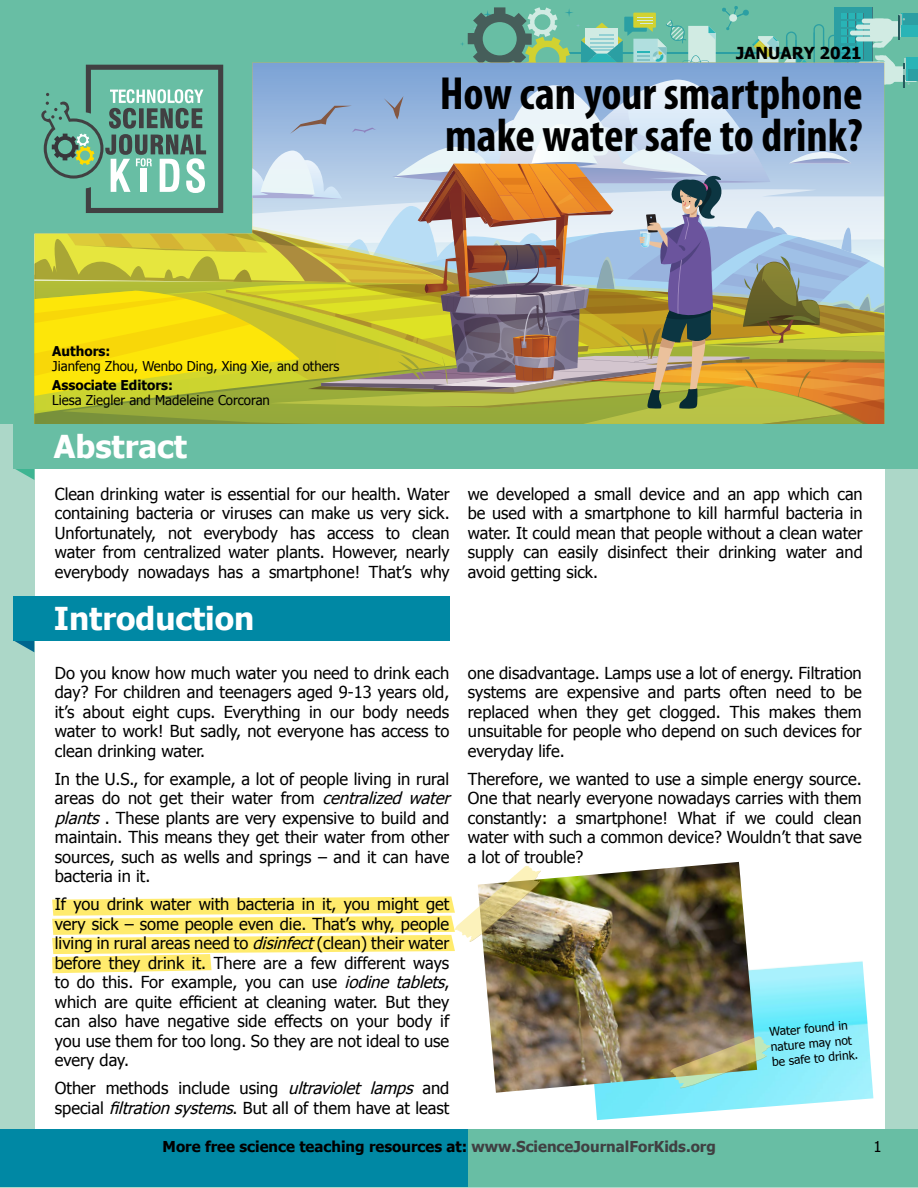
<style>
.page{position:relative;width:918px;height:1188px;background:#fff}
.page>*{position:absolute;margin:0;border:0;box-sizing:border-box;transform-origin:0 0}
.t1{font:700 condensed 46.65px/42px "Myriad Pro";color:#000}
.t2{font:700 31.5px "Tahoma";color:#fff}
.t3{font:16.5px/19.5px "Tahoma";color:#000;text-align:justify}
.t4{font:700 16.5px "Tahoma";color:#000}
.t5{font:700 15px "Tahoma";color:#000}
.t6{font:15px "Tahoma";color:#000}
.t7{font:13.5px "Tahoma";color:#000}
.t8{font:700 13.5px "Tahoma";color:#000}
.t9{font:11.85px/15px "Tahoma";color:#000}
.s1{font-style:italic}
.s2{color:#404042}
</style>
<div class="page">
<div style="left:0;top:0;width:918px;height:424px;background:#68bea4"></div>
<div style="left:906px;top:57px;width:12px;height:24px;background:#29b4b6"></div>
<div style="left:908px;top:69px;width:10px;height:12px;background:#2b9fa3"></div>
<div style="left:902px;top:13px;width:16px;height:23px;background:#29b4b6"></div>
<div style="left:903px;top:13px;width:15px;height:12px;background:#2b9fa3"></div>
<div style="left:0;top:424px;width:918px;height:764px;background:#acd7c8"></div>
<div style="left:35px;top:425px;width:849px;height:716px;background:#fff"></div>
<div style="left:451px;top:1129px;width:467px;height:58px;background:#68bea4"></div>
<div style="left:0;top:1129px;width:468px;height:58px;background:#0088a4"></div>
<svg style="left:15px;top:469px;width:19px;height:11px"></svg>
<div style="left:13px;top:424px;width:905px;height:45px;background:#68bea4"></div>
<svg style="left:14px;top:641px;width:20px;height:11px"></svg>
<div style="left:13px;top:596px;width:437px;height:45px;background:#0088a4"></div>
<svg style="left:34px;top:6px;width:883px;height:418px"></svg>
<div style="left:141px;top:169px;width:6px;height:23px;background:#fff"></div>
<img style="left:594px;top:961px;width:279px;height:159px">
<img style="left:485px;top:862px;width:272px;height:231px">
<svg style="left:52px;top:865px;width:489px;height:108px"></svg>
<svg style="left:669px;top:1036px;width:103px;height:54px;background:#9fb99b"></svg>
<p class="t4" style="left:736px;top:42px;width:127px">January 2021</p>
<h1 class="t1" style="left:440px;top:73px;width:424px">How can your smartphone make water safe to drink?</h1>
<p class="t8" style="left:52px;top:342px;width:60px">Authors:</p>
<p class="t7" style="left:52px;top:357px;width:289px">Jianfeng Zhou, Wenbo Ding, Xing Xie, and others</p>
<p class="t8" style="left:52px;top:376px;width:122px">Associate editors:</p>
<p class="t7" style="left:52px;top:392px;width:219px">Liesa Ziegler and Madeleine Corcoran</p>
<h2 class="t2" style="left:54px;top:425px;width:135px">Abstract</h2>
<p class="t3" style="left:55px;top:483px;width:396px">Clean drinking water is essential for our health. Water containing bacteria or viruses can make us very sick.<br>Unfortunately, not everybody has access to clean water from centralized water plants. However, nearly everybody nowadays has a smartphone! That’s why</p>
<p class="t3" style="left:468px;top:483px;width:396px">we developed a small device and an app which can be used with a smartphone to kill harmful bacteria in water. It could mean that people without a clean water supply can easily disinfect their drinking water and avoid getting sick.</p>
<h2 class="t2" style="left:54px;top:596px;width:202px">Introduction</h2>
<p class="t3" style="left:55px;top:662px;width:396px">Do you know how much water you need to drink each day? For children and teenagers aged 9-13 years old, it’s about eight cups. Everything in our body needs water to work! But sadly, not everyone has access to clean drinking water.</p>
<p class="t3" style="left:55px;top:768px;width:401px;text-align:left">In the U.S., for example, a lot of people living in rural areas do not get their water from <span class="s1">centralized water plants</span>. These plants are very expensive to build and maintain. This means they get their water from other sources, such as wells and springs – and it can have bacteria in it.</p>
<p class="t3" style="left:55px;top:894px;width:397px">If you drink water with bacteria in it, you might get very sick – some people even die. That’s why, people living in rural areas need to <span class="s1">disinfect</span>(clean) their water before they drink it. There are a few different ways to do this. For example, you can use <span class="s1">iodine tablets</span>, which are quite efficient at cleaning water. But they can also have negative side effects on your body if you use them for too long. So they are not ideal to use every day.</p>
<p class="t3" style="left:55px;top:1078px;width:396px">Other methods include using <span class="s1">ultraviolet lamps</span> and special <span class="s1">filtrationsystems</span>. But all of them have at least</p>
<p class="t3" style="left:468px;top:662px;width:396px">one disadvantage. Lamps use a lot of energy. Filtration systems are expensive and parts often need to be replaced when they get clogged. This makes them unsuitable for people who depend on such devices for everyday life.</p>
<p class="t3" style="left:468px;top:768px;width:396px">Therefore, we wanted to use a simple energy source.<br>One that nearly everyone nowadays carries with them constantly: a smartphone! What if we could clean water with such a common device? Wouldn’t that save a lot of trouble?</p>
<p class="t9" style="left:769px;top:1024px;width:88px;rotate:-5deg">Water found in nature may not be safe to drink.</p>
<p class="t5" style="left:163px;top:1136px;width:555px">More free science teaching resources at: <span class="s2">www.ScienceJournalForKids.org</span></p>
<p class="t6" style="left:873px;top:1136px;width:10px">1</p>
</div>
